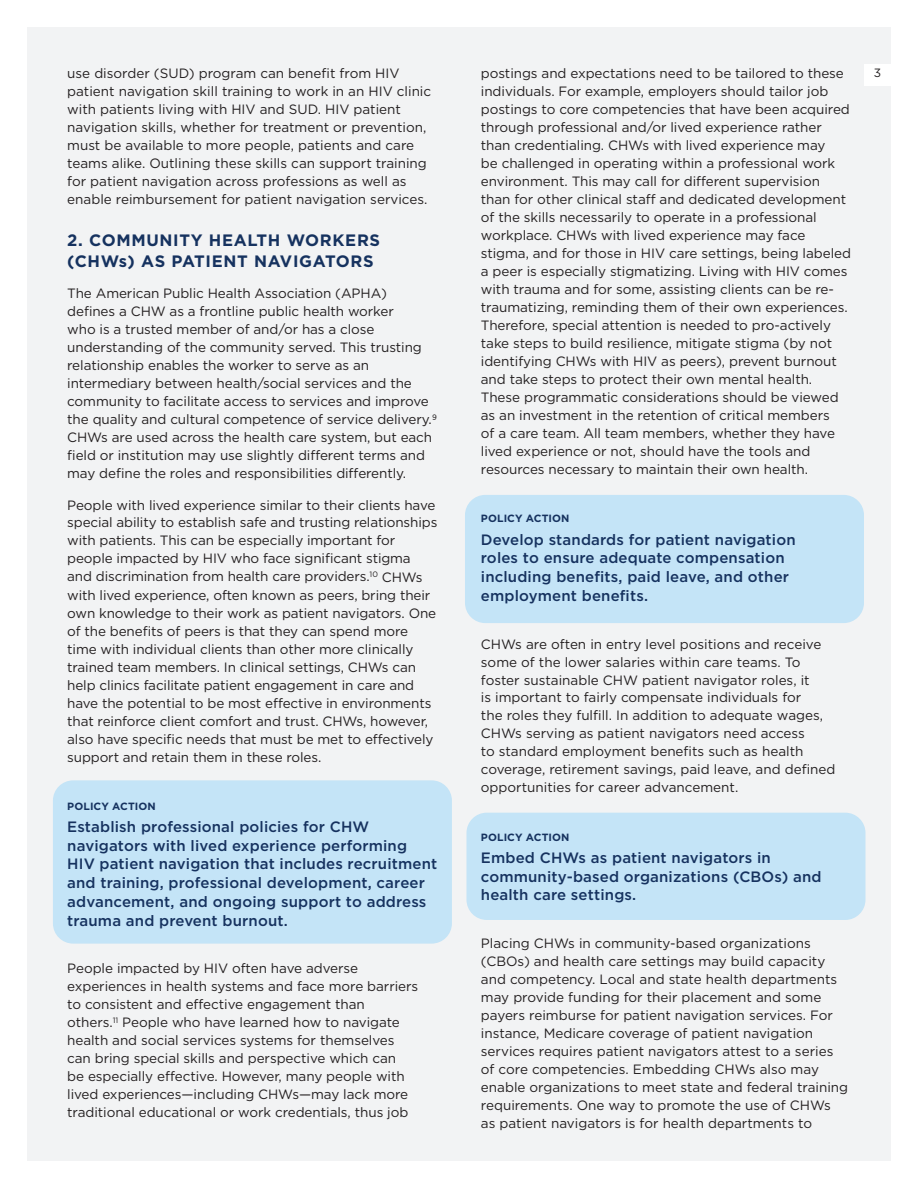
<style>
.page{position:relative;width:918px;height:1188px;background:#fff}
.page>*{position:absolute;margin:0;border:0;box-sizing:border-box;transform-origin:0 0}
.t1{font:700 16.5px/21px "Gotham";letter-spacing:.04em;color:#16325f}
.t2{font:500 15px/18.8px "Gotham";letter-spacing:.01em;color:#16325f}
.t3{font:13.5px/18px "Gotham";letter-spacing:-.005em;color:#231f20}
.t4{font:12px "Gotham";color:#231f20}
.t5{font:700 10.5px "Gotham";letter-spacing:.01em;color:#16325f}
</style>
<div class="page">
<div style="left:27px;top:27px;width:864px;height:1134px;background:#f2f3f4"></div>
<div style="left:864px;top:64px;width:27px;height:21px;background:#fff"></div>
<div style="left:53px;top:780px;width:399px;height:164px;background:#c4e4f7;border-radius:20px"></div>
<div style="left:465px;top:495px;width:399px;height:128px;background:#c4e4f7;border-radius:20px"></div>
<div style="left:466px;top:813px;width:399px;height:107px;background:#c4e4f7;border-radius:20px"></div>
<p class="t3" style="left:67px;top:64px;width:334px">use disorder (SUD) program can benefit from HIV</p>
<p class="t4" style="left:874px;top:65px;width:9px">3</p>
<p class="t3" style="left:67px;top:82px;width:365px">patient navigation skill training to work in an HIV clinic with patients living with HIV and SUD. HIV patient navigation skills, whether for treatment or prevention, must be available to more people, patients and care teams alike. Outlining these skills can support training for patient navigation across professions as well as enable reimbursement for patient navigation services.</p>
<h2 class="t1" style="left:67px;top:229px;width:314px">2. COMMUNITY HEALTH WORKERS (CHWs) AS PATIENT NAVIGATORS</h2>
<p class="t3" style="left:67px;top:284px;width:371px">The American Public Health Association (APHA) defines a CHW as a frontline public health worker<br>who is a trusted member of and/or has a close understanding of the community served. This trusting relationship enables the worker to serve as an intermediary between health/social services and the community to facilitate access to services and improve the quality and cultural competence of service delivery.9<br>CHWs are used across the health care system, but each field or institution may use slightly different terms and may define the roles and responsibilities differently.</p>
<p class="t3" style="left:67px;top:495px;width:372px">People with lived experience similar to their clients have special ability to establish safe and trusting relationships with patients. This can be especially important for people impacted by HIV who face significant stigma and discrimination from health care providers.<sup>10</sup> CHWs with lived experience, often known as peers, bring their own knowledge to their work as patient navigators. One of the benefits of peers is that they can spend more time with individual clients than other more clinically trained team members. In clinical settings, CHWs can help clinics facilitate patient engagement in care and have the potential to be most effective in environments that reinforce client comfort and trust. CHWs, however, also have specific needs that must be met to effectively support and retain them in these roles.</p>
<p class="t5" style="left:67px;top:799px;width:90px">POLICY ACTION</p>
<p class="t2" style="left:67px;top:817px;width:372px">Establish professional policies for CHW navigators with lived experience performing HIV patient navigation that includes recruitment and training, professional development, career advancement, and ongoing support to address trauma and prevent burnout.</p>
<p class="t3" style="left:67px;top:959px;width:353px">People impacted by HIV often have adverse experiences in health systems and face more barriers to consistent and effective engagement than others.<sup>11</sup> People who have learned how to navigate health and social services systems for themselves can bring special skills and perspective which can<br>be especially effective. However, many people with lived experiences—including CHWs—may lack more traditional educational or work credentials, thus job</p>
<p class="t3" style="left:481px;top:64px;width:372px">postings and expectations need to be tailored to these individuals. For example, employers should tailor job postings to core competencies that have been acquired through professional and/or lived experience rather than credentialing. CHWs with lived experience may<br>be challenged in operating within a professional work environment. This may call for different supervision than for other clinical staff and dedicated development of the skills necessarily to operate in a professional workplace. CHWs with lived experience may face stigma, and for those in HIV care settings, being labeled a peer is especially stigmatizing. Living with HIV comes with trauma and for some, assisting clients can be re&shy;traumatizing, reminding them of their own experiences.<br>Therefore, special attention is needed to pro-actively take steps to build resilience, mitigate stigma (by not identifying CHWs with HIV as peers), prevent burnout and take steps to protect their own mental health.</p>
<p class="t3" style="left:481px;top:388px;width:359px">These programmatic considerations should be viewed as an investment in the retention of critical members of a care team. All team members, whether they have lived experience or not, should have the tools and resources necessary to maintain their own health.</p>
<p class="t5" style="left:481px;top:512px;width:90px">POLICY ACTION</p>
<p class="t2" style="left:481px;top:530px;width:316px">Develop standards for patient navigation roles to ensure adequate compensation including benefits, paid leave, and other employment benefits.</p>
<p class="t3" style="left:481px;top:634px;width:356px">CHWs are often in entry level positions and receive some of the lower salaries within care teams. To foster sustainable CHW patient navigator roles, it<br>is important to fairly compensate individuals for<br>the roles they fulfill. In addition to adequate wages, CHWs serving as patient navigators need access<br>to standard employment benefits such as health coverage, retirement savings, paid leave, and defined opportunities for career advancement.</p>
<p class="t5" style="left:481px;top:830px;width:90px">POLICY ACTION</p>
<p class="t2" style="left:481px;top:848px;width:342px">Embed CHWs as patient navigators in community-based organizations (CBOs) and health care settings.</p>
<p class="t3" style="left:481px;top:934px;width:369px">Placing CHWs in community-based organizations (CBOs) and health care settings may build capacity and competency. Local and state health departments may provide funding for their placement and some payers reimburse for patient navigation services. For instance, Medicare coverage of patient navigation services requires patient navigators attest to a series of core competencies. Embedding CHWs also may enable organizations to meet state and federal training requirements. One way to promote the use of CHWs as patient navigators is for health departments to</p>
</div>
